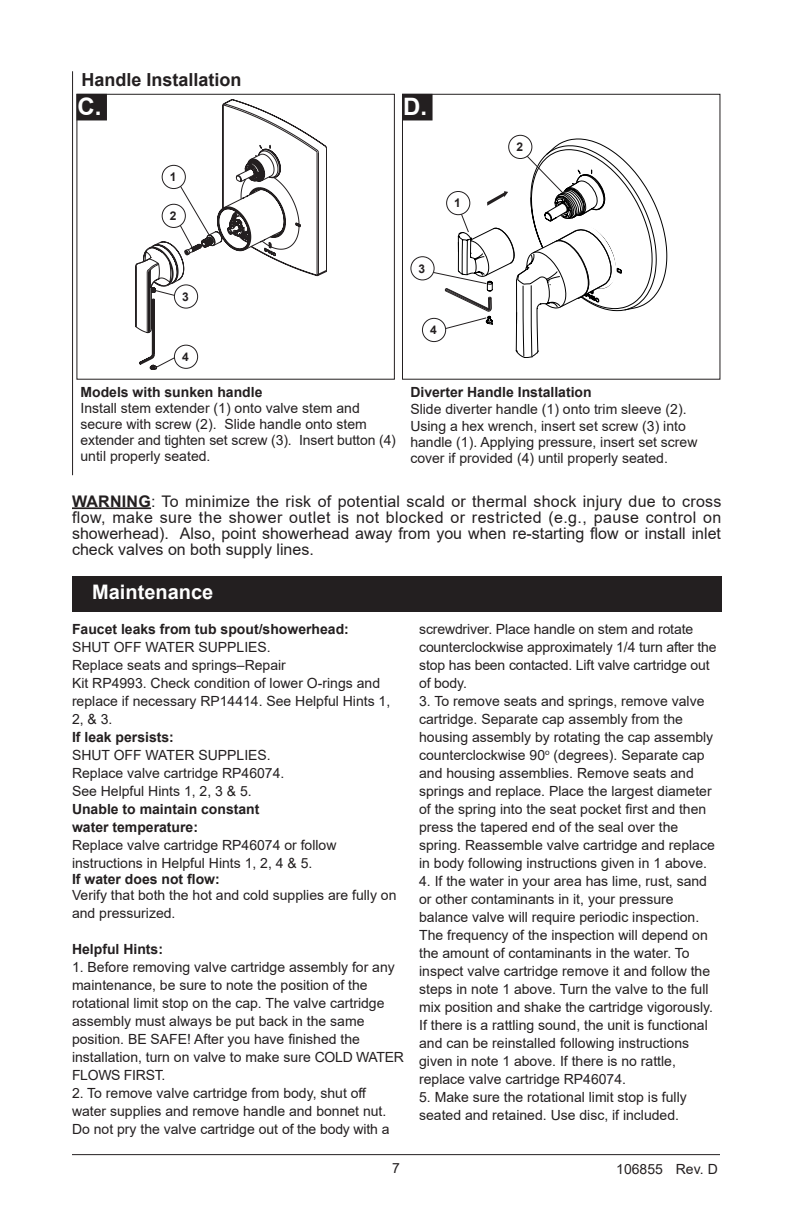
<style>
.page{position:relative;width:792px;height:1224px;background:#fff}
.page>*{position:absolute;margin:0;border:0;box-sizing:border-box;transform-origin:0 0}
.t1{font:700 24px "Arial";color:#fff}
.t2{font:700 20px "Arial";color:#fff}
.t3{font:700 18px "Arial";color:#231f20}
.t4{font:16px/16px "Arial";color:#231f20;text-align:justify}
.t5{font:14px/18px "Arial";color:#231f20}
.t6{font:700 14px/18px "Arial";color:#231f20}
.t7{font:700 12px "Arial";color:#231f20}
.s1{font-weight:700}
</style>
<div class="page">
<hr style="left:72px;top:1154px;width:648px;height:1px;background:#231f20">
<hr style="left:72px;top:71px;width:1px;height:404px;background:#231f20">
<hr style="left:72px;top:507px;width:79px;height:2px;background:#231f20">
<div style="left:72px;top:576px;width:650px;height:36px;background:#231f20"></div>
<div style="left:402px;top:94px;width:318px;height:286px;border:1px solid #231f20"></div>
<div style="left:76px;top:94px;width:319px;height:286px;border:1px solid #231f20"></div>
<div style="left:403px;top:95px;width:29px;height:24px;background:#231f20"></div>
<div style="left:402px;top:94px;width:31px;height:26px;border:2px solid #231f20"></div>
<div style="left:77px;top:95px;width:29px;height:24px;background:#231f20"></div>
<div style="left:76px;top:94px;width:31px;height:26px;border:2px solid #231f20"></div>
<div style="left:508px;top:135px;width:24px;height:24px;border:1px solid #231f20;border-radius:50%"></div>
<svg style="left:411px;top:257px;width:23px;height:23px"></svg>
<div style="left:410px;top:256px;width:25px;height:24px;border:1px solid #231f20;border-radius:50%"></div>
<div style="left:417px;top:262px;width:11px;height:13px;background:#fff"></div>
<svg style="left:136px;top:99px;width:191px;height:271px"></svg>
<svg style="left:174px;top:345px;width:24px;height:23px"></svg>
<div style="left:174px;top:345px;width:24px;height:24px;border:1px solid #231f20;border-radius:50%"></div>
<div style="left:180px;top:350px;width:12px;height:14px;background:#fff"></div>
<svg style="left:421px;top:139px;width:246px;height:219px"></svg>
<svg style="left:422px;top:318px;width:24px;height:24px"></svg>
<div style="left:422px;top:318px;width:24px;height:24px;border:1px solid #231f20;border-radius:50%"></div>
<div style="left:428px;top:324px;width:12px;height:13px;background:#fff"></div>
<p class="t3" style="left:82px;top:67px;width:162px">Handle Installation</p>
<h1 class="t1" style="left:78px;top:90px;width:25px">C.</h1>
<h1 class="t1" style="left:403px;top:90px;width:25px">D.</h1>
<p class="t7" style="left:170px;top:169px;width:8px">1</p>
<p class="t7" style="left:170px;top:207px;width:8px">2</p>
<p class="t7" style="left:182px;top:288px;width:8px">3</p>
<p class="t7" style="left:182px;top:348px;width:8px">4</p>
<p class="t7" style="left:454px;top:195px;width:8px">1</p>
<p class="t7" style="left:419px;top:260px;width:8px">3</p>
<p class="t7" style="left:430px;top:322px;width:8px">4</p>
<p class="t7" style="left:516px;top:139px;width:8px">2</p>
<p class="t6" style="left:81px;top:383px;width:184px">Models with sunken handle</p>
<p class="t5" style="left:81px;top:400px;width:317px;line-height:16px">Install stem extender (1) onto valve stem and secure with screw (2). Slide handle onto stem extender and tighten set screw (3). Insert button (4) until properly seated.</p>
<p class="t6" style="left:410px;top:383px;width:183px">Diverter Handle Installation</p>
<p class="t5" style="left:410px;top:401px;width:289px;line-height:16.2px">Slide diverter handle (1) onto trim sleeve (2).<br>Using a hex wrench, insert set screw (3) into handle (1). Applying pressure, insert set screw cover if provided (4) until properly seated.</p>
<p class="t4" style="left:72px;top:493px;width:651px"><span class="s1">WARNING</span>: To minimize the risk of potential scald or thermal shock injury due to cross flow, make sure the shower outlet is not blocked or restricted (e.g., pause control on showerhead). Also, point showerhead away from you when re-starting flow or install inlet check valves on both supply lines.</p>
<h2 class="t2" style="left:92px;top:577px;width:123px">Maintenance</h2>
<p class="t6" style="left:72px;top:620px;width:278px">Faucet leaks from tub spout/showerhead:</p>
<p class="t5" style="left:72px;top:638px;width:320px">SHUT OFF WATER SUPPLIES.<br>Replace seats and springs–Repair<br>Kit RP4993. Check condition of lower O-rings and replace if necessary RP14414. See Helpful Hints 1,<br>2, &amp; 3.</p>
<p class="t6" style="left:72px;top:728px;width:103px">If leak persists:</p>
<p class="t5" style="left:72px;top:746px;width:214px">SHUT OFF WATER SUPPLIES.<br>Replace valve cartridge RP46074.<br>See Helpful Hints 1, 2, 3 &amp; 5.</p>
<p class="t6" style="left:72px;top:800px;width:189px">Unable to maintain constant water temperature:</p>
<p class="t5" style="left:72px;top:836px;width:266px">Replace valve cartridge RP46074 or follow instructions in Helpful Hints 1, 2, 4 &amp; 5.</p>
<p class="t6" style="left:72px;top:870px;width:149px">If water does not flow:</p>
<p class="t5" style="left:72px;top:886px;width:326px">Verify that both the hot and cold supplies are fully on and pressurized.</p>
<p class="t6" style="left:72px;top:940px;width:92px">Helpful Hints:</p>
<p class="t5" style="left:72px;top:958px;width:334px">1. Before removing valve cartridge assembly for any maintenance, be sure to note the position of the rotational limit stop on the cap. The valve cartridge assembly must always be put back in the same position. BE SAFE! After you have fi nished the installation, turn on valve to make sure COLD WATER FLOWS FIRST.</p>
<p class="t5" style="left:72px;top:1084px;width:319px">2. To remove valve cartridge from body, shut off water supplies and remove handle and bonnet nut.<br>Do not pry the valve cartridge out of the body with a</p>
<p class="t5" style="left:419px;top:620px;width:299px">screwdriver. Place handle on stem and rotate counterclockwise approximately 1/4 turn after the stop has been contacted. Lift valve cartridge out of body.</p>
<p class="t5" style="left:419px;top:692px;width:297px">3. To remove seats and springs, remove valve cartridge. Separate cap assembly from the housing assembly by rotating the cap assembly counterclockwise 90<sup>o</sup> (degrees). Separate cap and housing assemblies. Remove seats and springs and replace. Place the largest diameter of the spring into the seat pocket fi rst and then press the tapered end of the seal over the spring. Reassemble valve cartridge and replace in body following instructions given in 1 above.</p>
<p class="t5" style="left:419px;top:872px;width:295px">4. If the water in your area has lime, rust, sand or other contaminants in it, your pressure balance valve will require periodic inspection.<br>The frequency of the inspection will depend on the amount of contaminants in the water. To inspect valve cartridge remove it and follow the steps in note 1 above. Turn the valve to the full mix position and shake the cartridge vigorously.<br>If there is a rattling sound, the unit is functional and can be reinstalled following instructions given in note 1 above. If there is no rattle, replace valve cartridge RP46074.</p>
<p class="t5" style="left:419px;top:1088px;width:269px">5. Make sure the rotational limit stop is fully seated and retained. Use disc, if included.</p>
<p class="t5" style="left:392px;top:1159px;width:9px">7</p>
<p class="t5" style="left:616px;top:1160px;width:103px">106855 Rev. D</p>
</div>
